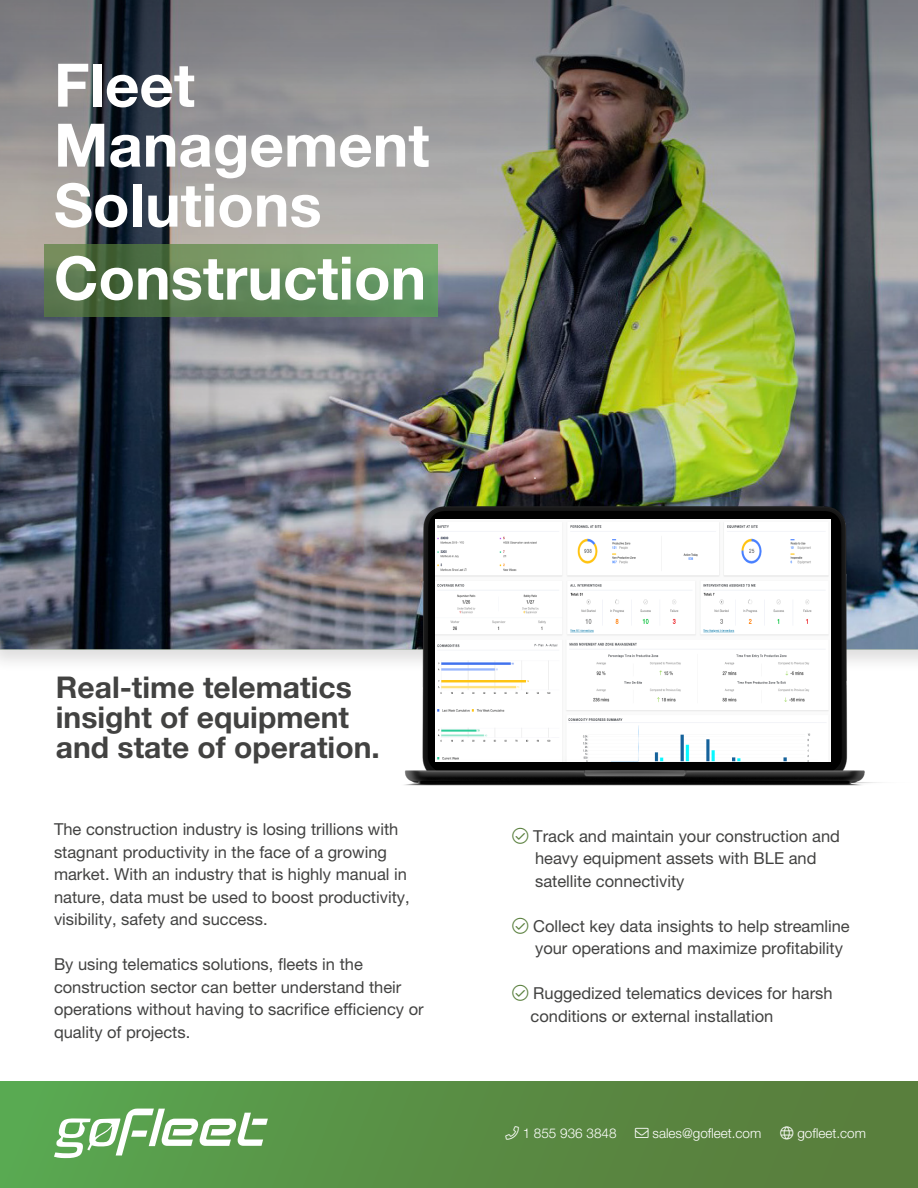
<style>
.page{position:relative;width:918px;height:1188px;background:#fff}
.page>*{position:absolute;margin:0;border:0;box-sizing:border-box;transform-origin:0 0}
.t1{font:700 60px/60px "Helvetica Neue LT Pro";color:#fff}
.t2{font:700 30px/30px "Helvetica Neue LT Pro";color:#424241}
.t3{font:16.5px/22.5px "Helvetica Neue LT Pro";color:#424241}
.t4{font:300 13.5px "Helvetica Neue LT Pro";color:#fff}
.s1{color:#fff}
</style>
<div class="page">
<img style="left:0;top:617px;width:400px;height:32px">
<img style="left:0;top:0;width:918px;height:617px">
<img style="left:400px;top:507px;width:518px;height:279px">
<img style="left:435px;top:519px;width:396px;height:243px">
<div style="left:0;top:1081px;width:918px;height:107px;background:linear-gradient(to right,#59a650,#59793a)"></div>
<svg style="left:54px;top:1109px;width:214px;height:49px"></svg>
<svg style="left:44px;top:244px;width:394px;height:73px;background:#608656"></svg>
<svg style="left:505px;top:1126px;width:14px;height:14px"></svg>
<svg style="left:780px;top:1126px;width:13px;height:14px"></svg>
<p class="t1" style="left:54px;top:54px;width:143px">Fleet</p>
<p class="t1" style="left:54px;top:114px;width:377px">Management<br>Solutions</p>
<p class="t1" style="left:54px;top:247px;width:374px">Construction</p>
<p class="t2" style="left:56px;top:671px;width:297px">Real-time telematics</p>
<p class="t2" style="left:56px;top:701px;width:325px">insight of equipment and state of operation.</p>
<p class="t3" style="left:54px;top:818px;width:357px">The construction industry is losing trillions with stagnant productivity in the face of a growing market. With an industry that is highly manual in nature, data must be used to boost productivity, visibility, safety and success.</p>
<p class="t3" style="left:54px;top:953px;width:371px">By using telematics solutions, fleets in the construction sector can better understand their operations without having to sacrifice efficiency or quality of projects.</p>
<p class="t3" style="left:533px;top:825px;width:308px">Track and maintain your construction and heavy equipment assets with BLE and satellite connectivity</p>
<p class="t3" style="left:533px;top:915px;width:318px">Collect key data insights to help streamline</p>
<p class="t3" style="left:535px;top:937px;width:310px">your operations and maximize profitability</p>
<p class="t3" style="left:530px;top:982px;width:323px">Ruggedized telematics devices for harsh conditions or external installation<span class="s1">et omniatu</span></p>
<p class="t4" style="left:523px;top:1125px;width:95px">1 855 936 3848</p>
<p class="t4" style="left:635px;top:1125px;width:128px">→ sales@gofleet.com</p>
<p class="t4" style="left:797px;top:1125px;width:70px">gofleet.com</p>
</div>
